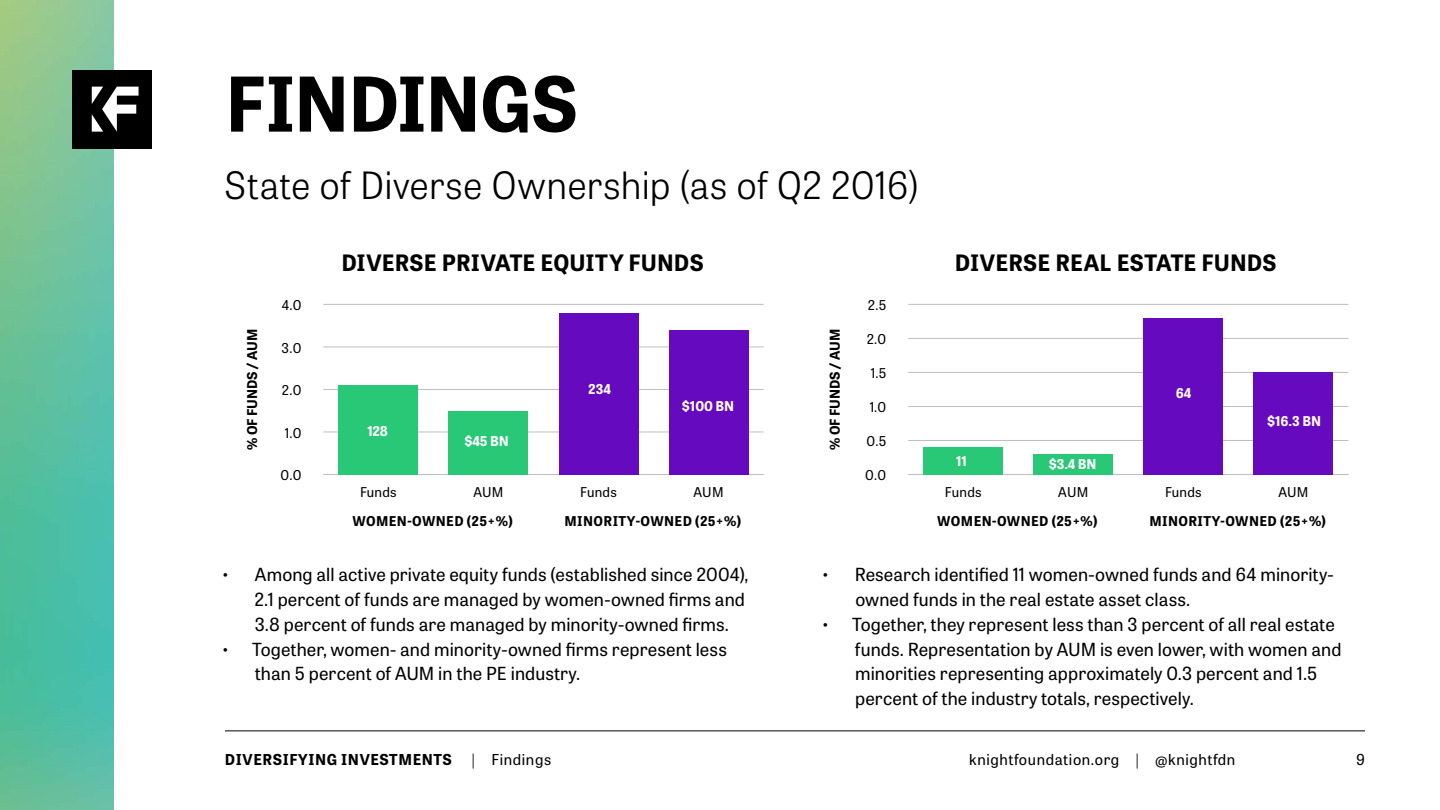
<style>
.page{position:relative;width:1440px;height:810px;background:#fff}
.page>*{position:absolute;margin:0;border:0;box-sizing:border-box;transform-origin:0 0}
.t1{font:700 75px "Tablet Gothic";letter-spacing:-.02em;color:#000}
.t2{font:300 37.5px "Tablet Gothic";letter-spacing:.005em;color:#000}
.t3{font:700 22.5px "Tablet Gothic";letter-spacing:.005em;color:#000}
.t4{font:18px/24.8px "Tablet Gothic";letter-spacing:.005em;color:#000}
.t5{font:15px "Tablet Gothic";letter-spacing:.04em;color:#000}
.t6{font:700 15px "Tablet Gothic";letter-spacing:.04em;color:#000}
.t7{font:700 13.5px "Tablet Gothic";letter-spacing:.03em;color:#000}
.t8{font:13.5px "Tablet Gothic";letter-spacing:.02em;color:#000}
.t9{font:700 13.5px "Tablet Gothic";color:#fff}
.t10{font:700 13.5px "Tablet Gothic";color:#000}
.s1{font-weight:300}
</style>
<div class="page">
<img style="left:0;top:0;width:114px;height:810px">
<div style="left:72px;top:70px;width:80px;height:78px;background:#000"></div>
<svg style="left:92px;top:87px;width:47px;height:45px"></svg>
<hr style="left:225px;top:730px;width:1140px;height:1px;background:#000">
<hr style="left:323px;top:474px;width:441px;height:1px;background:#bcbec0">
<hr style="left:323px;top:432px;width:441px;height:1px;background:#bcbec0">
<hr style="left:323px;top:389px;width:441px;height:1px;background:#bcbec0">
<hr style="left:323px;top:347px;width:441px;height:1px;background:#bcbec0">
<hr style="left:323px;top:304px;width:441px;height:1px;background:#bcbec0">
<div style="left:339px;top:385px;width:79px;height:90px;background:#29c876"></div>
<div style="left:449px;top:411px;width:79px;height:64px;background:#29c876"></div>
<div style="left:559px;top:313px;width:79px;height:162px;background:#660abf"></div>
<div style="left:669px;top:330px;width:79px;height:145px;background:#660abf"></div>
<hr style="left:908px;top:474px;width:440px;height:1px;background:#bcbec0">
<hr style="left:908px;top:440px;width:440px;height:1px;background:#bcbec0">
<hr style="left:908px;top:406px;width:440px;height:1px;background:#bcbec0">
<hr style="left:908px;top:372px;width:440px;height:1px;background:#bcbec0">
<hr style="left:908px;top:338px;width:440px;height:1px;background:#bcbec0">
<hr style="left:908px;top:304px;width:440px;height:1px;background:#bcbec0">
<div style="left:924px;top:447px;width:79px;height:28px;background:#29c876"></div>
<div style="left:1034px;top:454px;width:79px;height:21px;background:#29c876"></div>
<div style="left:1144px;top:318px;width:79px;height:157px;background:#660abf"></div>
<div style="left:1254px;top:372px;width:79px;height:103px;background:#660abf"></div>
<h1 class="t1" style="left:225px;top:51px;width:355px">FINDINGS</h1>
<h2 class="t2" style="left:225px;top:160px;width:695px">State of Diverse Ownership (as of Q2 2016)</h2>
<p class="t10" style="left:243px;top:450px;width:123px;rotate:-90deg">% OF FUNDS / AUM</p>
<p class="t8" style="left:282px;top:296px;width:21px">4.0</p>
<p class="t8" style="left:282px;top:339px;width:21px">3.0</p>
<p class="t8" style="left:282px;top:381px;width:21px">2.0</p>
<p class="t8" style="left:285px;top:424px;width:18px">1.0</p>
<p class="t8" style="left:280px;top:466px;width:23px">0.0</p>
<p class="t3" style="left:341px;top:247px;width:364px">DIVERSE PRIVATE EQUITY FUNDS</p>
<p class="t3" style="left:955px;top:247px;width:323px">DIVERSE REAL ESTATE FUNDS</p>
<p class="t9" style="left:367px;top:421px;width:22px">128</p>
<p class="t9" style="left:464px;top:431px;width:46px">$45 BN</p>
<p class="t8" style="left:868px;top:296px;width:20px">2.5</p>
<p class="t10" style="left:825px;top:450px;width:123px;rotate:-90deg">% OF FUNDS / AUM</p>
<p class="t8" style="left:867px;top:330px;width:21px">2.0</p>
<p class="t8" style="left:871px;top:364px;width:17px">1.5</p>
<p class="t9" style="left:588px;top:379px;width:24px">234</p>
<p class="t9" style="left:1176px;top:384px;width:17px">64</p>
<p class="t9" style="left:682px;top:396px;width:54px">$100 BN</p>
<p class="t8" style="left:870px;top:398px;width:18px">1.0</p>
<p class="t8" style="left:866px;top:432px;width:21px">0.5</p>
<p class="t8" style="left:865px;top:466px;width:23px">0.0</p>
<p class="t9" style="left:956px;top:451px;width:12px">11</p>
<p class="t9" style="left:1049px;top:455px;width:49px">$3.4 BN</p>
<p class="t9" style="left:1267px;top:411px;width:56px">$16.3 BN</p>
<p class="t8" style="left:360px;top:482px;width:38px">Funds</p>
<p class="t8" style="left:473px;top:482px;width:32px">AUM</p>
<p class="t8" style="left:580px;top:482px;width:38px">Funds</p>
<p class="t8" style="left:694px;top:482px;width:32px">AUM</p>
<p class="t7" style="left:352px;top:511px;width:162px">WOMEN-OWNED (25+%)</p>
<p class="t7" style="left:565px;top:511px;width:178px">MINORITY-OWNED (25+%)</p>
<p class="t8" style="left:945px;top:482px;width:38px">Funds</p>
<p class="t8" style="left:1058px;top:482px;width:32px">AUM</p>
<p class="t8" style="left:1165px;top:482px;width:38px">Funds</p>
<p class="t8" style="left:1278px;top:482px;width:32px">AUM</p>
<p class="t7" style="left:937px;top:511px;width:162px">WOMEN-OWNED (25+%)</p>
<p class="t7" style="left:1149px;top:511px;width:178px">MINORITY-OWNED (25+%)</p>
<p class="t4" style="left:255px;top:562px;width:495px;text-indent:-33px">• Among all active private equity funds (established since 2004),<br>2.1 percent of funds are managed by women-owned firms and<br>3.8 percent of funds are managed by minority-owned firms.</p>
<p class="t4" style="left:255px;top:636px;width:474px;text-indent:-34px">• Together, women- and minority-owned firms represent less than 5 percent of AUM in the PE industry.</p>
<p class="t4" style="left:855px;top:562px;width:480px;text-indent:-34px">• Research identified 11 women-owned funds and 64 minority&shy;owned funds in the real estate asset class.</p>
<p class="t4" style="left:855px;top:611px;width:488px;text-indent:-34px">• Together, they represent less than 3 percent of all real estate funds. Representation by AUM is even lower, with women and minorities representing approximately 0.3 percent and 1.5 percent of the industry totals, respectively.</p>
<p class="t6" style="left:225px;top:749px;width:228px">DIVERSIFYING INVESTMENTS</p>
<p class="t5" style="left:472px;top:749px;width:81px"><span class="s1">|</span> Findings</p>
<p class="t5" style="left:969px;top:749px;width:268px">knightfoundation.org <span class="s1">|</span> @knightfdn</p>
<p class="t5" style="left:1356px;top:749px;width:10px">9</p>
</div>
